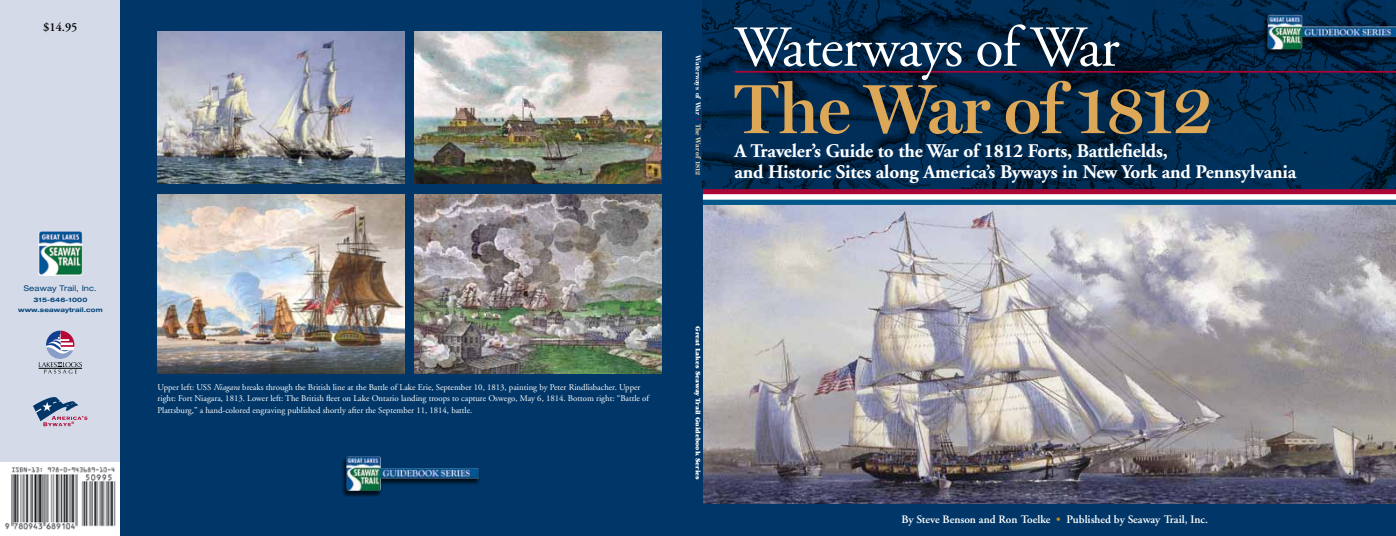
<style>
.page{position:relative;width:1396px;height:536px;background:#fff}
.page>*{position:absolute;margin:0;border:0;box-sizing:border-box;transform-origin:0 0}
.t1{font:600 70px "Miller Display";letter-spacing:-.01em;color:#dda758}
.t2{font:57.75px "Adobe Garamond";letter-spacing:-.02em;color:#fff}
.t3{font:700 19.25px/21px "Adobe Garamond";letter-spacing:-.01em;color:#fff}
.t4{font:600 12.25px "Adobe Garamond";color:#000}
.t5{font:600 11.38px "Adobe Garamond";color:#fff}
.t6{font:8.75px/11.4px "Adobe Garamond";color:#fff}
.t7{font:expanded 7.88px "Helvetica Neue";letter-spacing:.01em;color:#004278}
.t8{font:900 7px "Garamond";color:#fff}
.t9{font:700 7px "Miller Display";letter-spacing:.01em;color:#fff}
.t10{font:700 expanded 6.12px/10.5px "Helvetica Neue";letter-spacing:.02em;color:#004278;text-align:center}
.s1{color:#ab0635}
.s2{color:#efd3ad}
.s3{font-style:italic}
.s4{color:#ce8a14}
</style>
<div class="page">
<div style="left:0;top:0;width:121px;height:536px;background:#d4dae8"></div>
<img style="left:703px;top:205px;width:693px;height:299px">
<div style="left:121px;top:0;width:582px;height:536px;background:#003768"></div>
<img style="left:703px;top:0;width:693px;height:188px">
<div style="left:703px;top:504px;width:693px;height:32px;background:#003768"></div>
<hr style="left:734px;top:71px;width:662px;height:2px;background:#ab0635">
<div style="left:703px;top:189px;width:693px;height:5px;background:#ab0635"></div>
<div style="left:703px;top:200px;width:693px;height:5px;background:#005789"></div>
<div style="left:731px;top:142px;width:566px;height:43px;background:#003768;opacity:.75"></div>
<svg style="left:33px;top:397px;width:54px;height:29px"></svg>
<div style="left:1262px;top:15px;width:134px;height:40px;background:#000;opacity:.75"></div>
<img style="left:1267px;top:15px;width:129px;height:35px">
<div style="left:340px;top:456px;width:140px;height:40px;background:#000;opacity:.75"></div>
<img style="left:346px;top:456px;width:133px;height:35px">
<img style="left:0;top:462px;width:121px;height:74px">
<img style="left:38px;top:231px;width:45px;height:45px">
<img style="left:158px;top:32px;width:246px;height:152px">
<img style="left:415px;top:194px;width:247px;height:179px">
<img style="left:415px;top:32px;width:247px;height:152px">
<img style="left:158px;top:194px;width:246px;height:179px">
<svg style="left:39px;top:330px;width:43px;height:43px"></svg>
<h3 class="t4" style="left:43px;top:20px;width:36px">$14.95</h3>
<p class="t7" style="left:24px;top:283px;width:74px">Seaway Trail, Inc.</p>
<p class="t10" style="left:18px;top:294px;width:86px">315-646-1000 www.seawaytrail.com</p>
<p class="t9" style="left:702px;top:55px;width:122px;rotate:90deg">Waterways of War <span class="s1">•</span> <span class="s2">The War of 1812</span></p>
<h2 class="t2" style="left:734px;top:16px;width:387px">Waterways of War</h2>
<h1 class="t1" style="left:734px;top:67px;width:480px">The War of 1812</h1>
<h3 class="t3" style="left:734px;top:140px;width:563px">A Traveler’s Guide to the War of 1812 Forts, Battlefields,<br>and Historic Sites along America’s Byways in New York and Pennsylvania</h3>
<p class="t6" style="left:158px;top:381px;width:493px">Upper left: USS <span class="s3">Niagara</span> breaks through the British line at the Battle of Lake Erie, September 10, 1813, painting by Peter Rindlisbacher. Upper right: Fort Niagara, 1813. Lower left: The British fleet on Lake Ontario landing troops to capture Oswego, May 6, 1814. Bottom right: “Battle of<br>Plattsburg,” a hand-colored engraving published shortly after the September 11, 1814, battle.</p>
<p class="t8" style="left:702px;top:326px;width:155px;rotate:90deg">Great Lakes Seaway Trail Guidebook Series</p>
<h3 class="t5" style="left:901px;top:513px;width:308px">By Steve Benson and Ron Toelke <span class="s4">•</span> Published by Seaway Trail, Inc.</h3>
</div>
